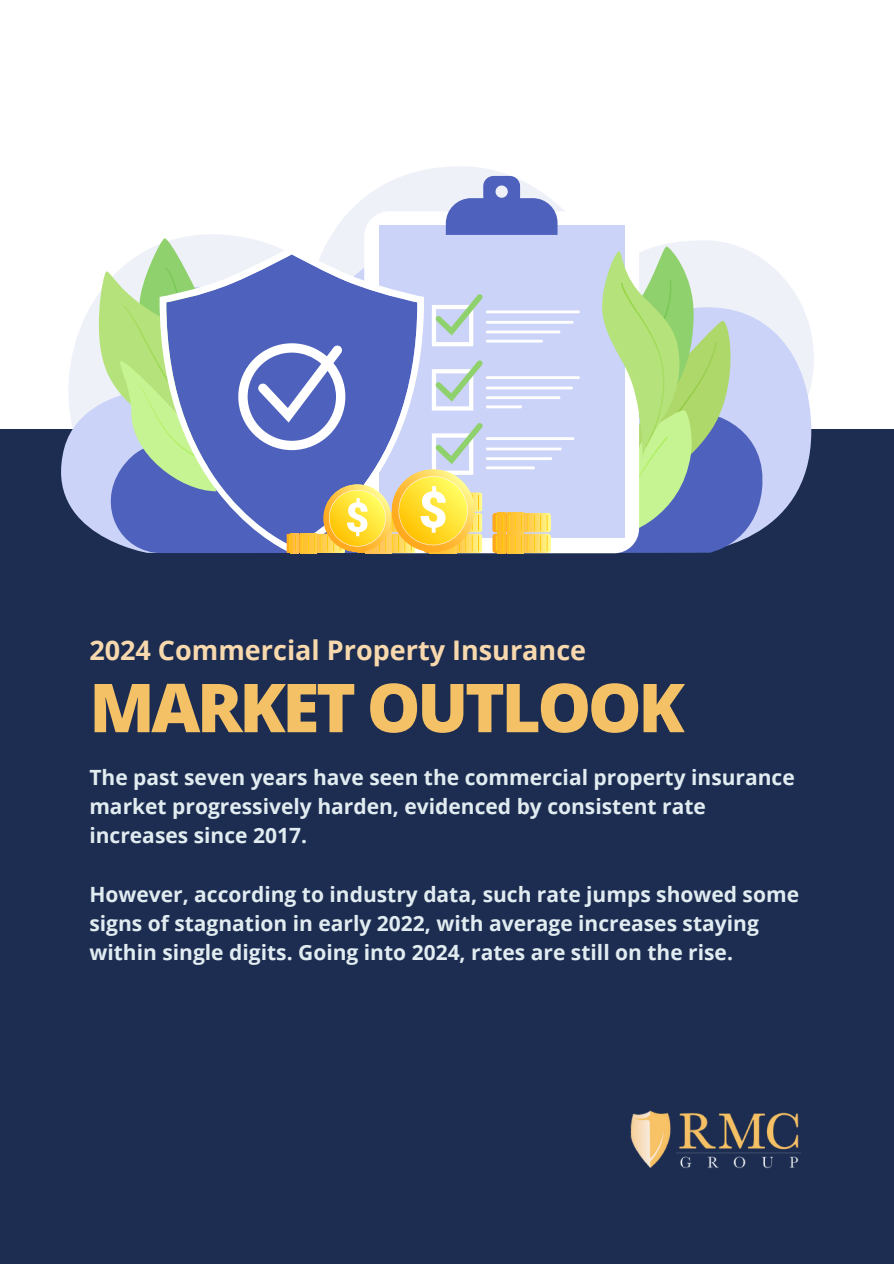
<style>
.page{position:relative;width:894px;height:1264px;background:#fff}
.page>*{position:absolute;margin:0;border:0;box-sizing:border-box;transform-origin:0 0}
.t1{font:800 67.5px "Open Sans";letter-spacing:-.05em;color:#f5c166}
.t2{font:700 27px "Open Sans";color:#f8d8ad}
.t3{font:700 21px/29.2px "Open Sans";color:#e1ecf1}
</style>
<div class="page">
<div style="left:0;top:429px;width:893px;height:834px;background:#1d2d51"></div>
<img style="left:630px;top:1110px;width:171px;height:59px">
<svg style="left:187px;top:166px;width:627px;height:273px"></svg>
<svg style="left:61px;top:238px;width:750px;height:294px"></svg>
<svg style="left:96px;top:370px;width:672px;height:183px;fill:#4e62bd"></svg>
<svg style="left:90px;top:237px;width:126px;height:254px"></svg>
<img style="left:138px;top:385px;width:21px;height:72px">
<div style="left:364px;top:211px;width:275px;height:342px;background:#fff;border-radius:25px"></div>
<div style="left:378px;top:226px;width:246px;height:312px;background:#cbd3f8"></div>
<svg style="left:445px;top:176px;width:112px;height:59px"></svg>
<hr style="left:486px;top:437px;width:88px;height:3px;background:#fff">
<hr style="left:486px;top:447px;width:75px;height:3px;background:#fff">
<hr style="left:486px;top:457px;width:66px;height:3px;background:#fff">
<hr style="left:486px;top:466px;width:48px;height:3px;background:#fff">
<hr style="left:486px;top:310px;width:93px;height:3px;background:#fff">
<hr style="left:486px;top:321px;width:87px;height:3px;background:#fff">
<hr style="left:486px;top:330px;width:74px;height:3px;background:#fff">
<hr style="left:486px;top:340px;width:56px;height:2px;background:#fff">
<hr style="left:486px;top:376px;width:93px;height:3px;background:#fff">
<hr style="left:486px;top:386px;width:86px;height:3px;background:#fff">
<hr style="left:486px;top:396px;width:74px;height:3px;background:#fff">
<hr style="left:486px;top:405px;width:36px;height:3px;background:#fff">
<svg style="left:602px;top:246px;width:136px;height:298px"></svg>
<img style="left:620px;top:283px;width:44px;height:164px">
<svg style="left:159px;top:246px;width:251px;height:307px;fill:#4e62bd"></svg>
<svg style="left:492px;top:513px;width:59px;height:40px"></svg>
<svg style="left:238px;top:294px;width:245px;height:260px"></svg>
<p class="t2" style="left:89px;top:630px;width:498px">2024 Commercial Property Insurance</p>
<h2 class="t1" style="left:89px;top:660px;width:596px">MARKET OUTLOOK</h2>
<h1 class="t3" style="left:89px;top:762px;width:706px">The past seven years have seen the commercial property insurance market progressively harden, evidenced by consistent rate increases since 2017.</h1>
<p class="t3" style="left:89px;top:879px;width:711px">However, according to industry data, such rate jumps showed some signs of stagnation in early 2022, with average increases staying within single digits. Going into 2024, rates are still on the rise.</p>
</div>
